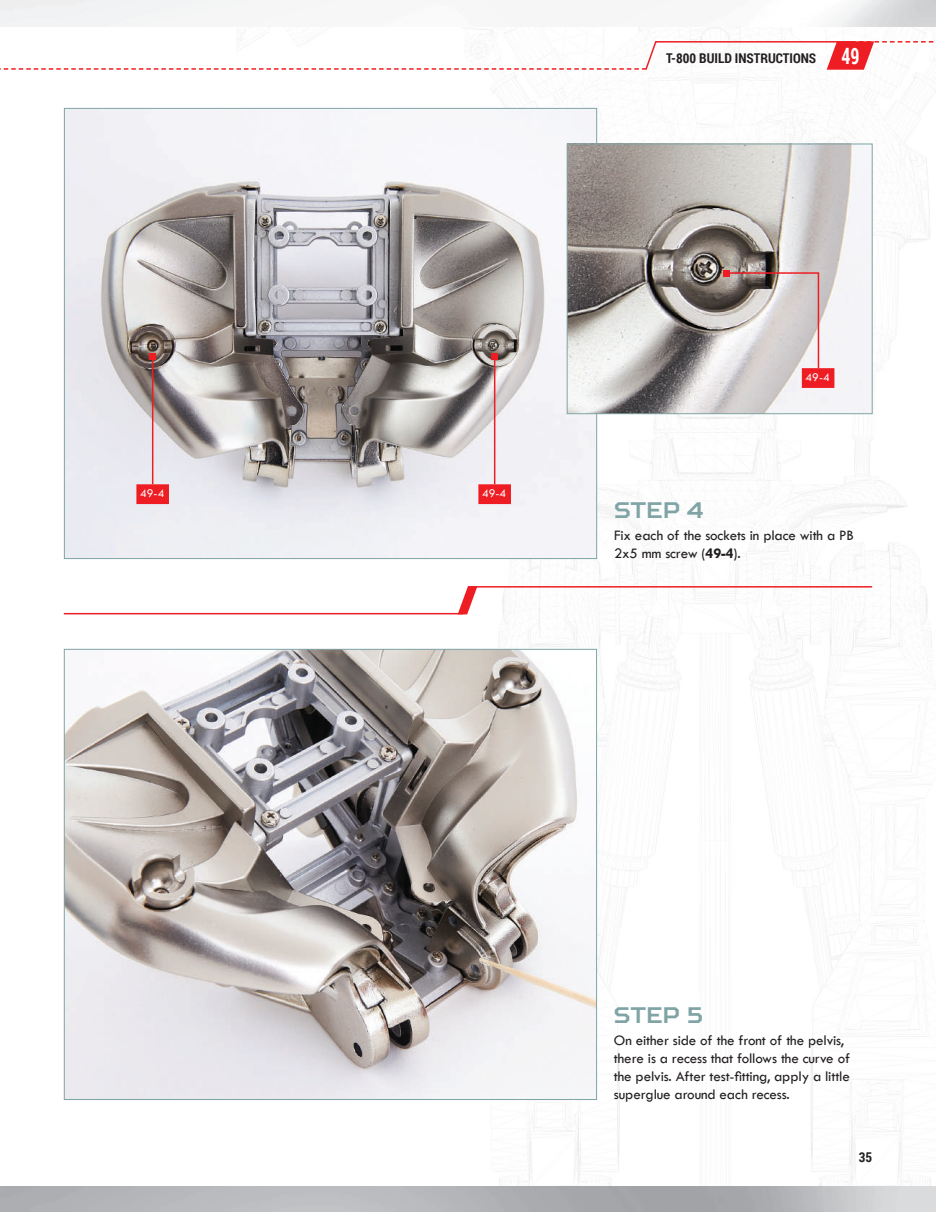
<style>
.page{position:relative;width:936px;height:1212px;background:#fff}
.page>*{position:absolute;margin:0;border:0;box-sizing:border-box;transform-origin:0 0}
.t1{font:700 22.5px "Squares";color:#80a4a5}
.t2{font:15px/18px "Tw Cen";letter-spacing:-.01em;color:#231f20}
.t3{font:700 13.5px "Roboto Condensed";color:#231f20}
.t4{font:12px "Tw Cen";color:#fff}
.s1{font-size:22.5px;color:#fff}
.s2{font-weight:700}
</style>
<div class="page">
<img style="left:237px;top:26px;width:698px;height:1160px">
<img style="left:66px;top:110px;width:529px;height:447px">
<svg style="left:457px;top:586px;width:20px;height:28px"></svg>
<hr style="left:64px;top:613px;width:399px;height:1px;background:#ee1d23">
<hr style="left:470px;top:586px;width:402px;height:1px;background:#ee1d23">
<img style="left:66px;top:651px;width:529px;height:447px">
<img style="left:568px;top:146px;width:302px;height:266px">
<div style="left:566px;top:144px;width:306px;height:270px;border:1px solid #80a4a5"></div>
<hr style="left:152px;top:356px;width:1px;height:128px;background:#ee1d23">
<svg style="left:150px;top:353px;width:6px;height:6px"></svg>
<hr style="left:494px;top:356px;width:1px;height:128px;background:#ee1d23">
<svg style="left:491px;top:353px;width:6px;height:6px"></svg>
<svg style="left:136px;top:484px;width:33px;height:20px"></svg>
<svg style="left:478px;top:484px;width:33px;height:20px"></svg>
<svg style="left:723px;top:270px;width:111px;height:118px"></svg>
<svg style="left:0;top:40px;width:935px;height:31px"></svg>
<p class="t3" style="left:666px;top:49px;width:195px">T-800 BUILD INSTRUCTIONS <span class="s1">49</span></p>
<p class="t4" style="left:140px;top:486px;width:26px">49-4</p>
<p class="t4" style="left:482px;top:486px;width:26px">49-4</p>
<p class="t4" style="left:805px;top:370px;width:26px">49-4</p>
<h1 class="t1" style="left:614px;top:497px;width:91px">STEP 4</h1>
<p class="t2" style="left:614px;top:526px;width:241px">Fix each of the sockets in place with a PB<br>2x5 mm screw (<span class="s2">49-4</span>).</p>
<h1 class="t1" style="left:614px;top:1001px;width:90px">STEP 5</h1>
<p class="t2" style="left:614px;top:1031px;width:237px">On either side of the front of the pelvis, there is a recess that follows the curve of the pelvis. After test-fitting, apply a little superglue around each recess.</p>
<p class="t3" style="left:858px;top:1148px;width:15px">35</p>
</div>
